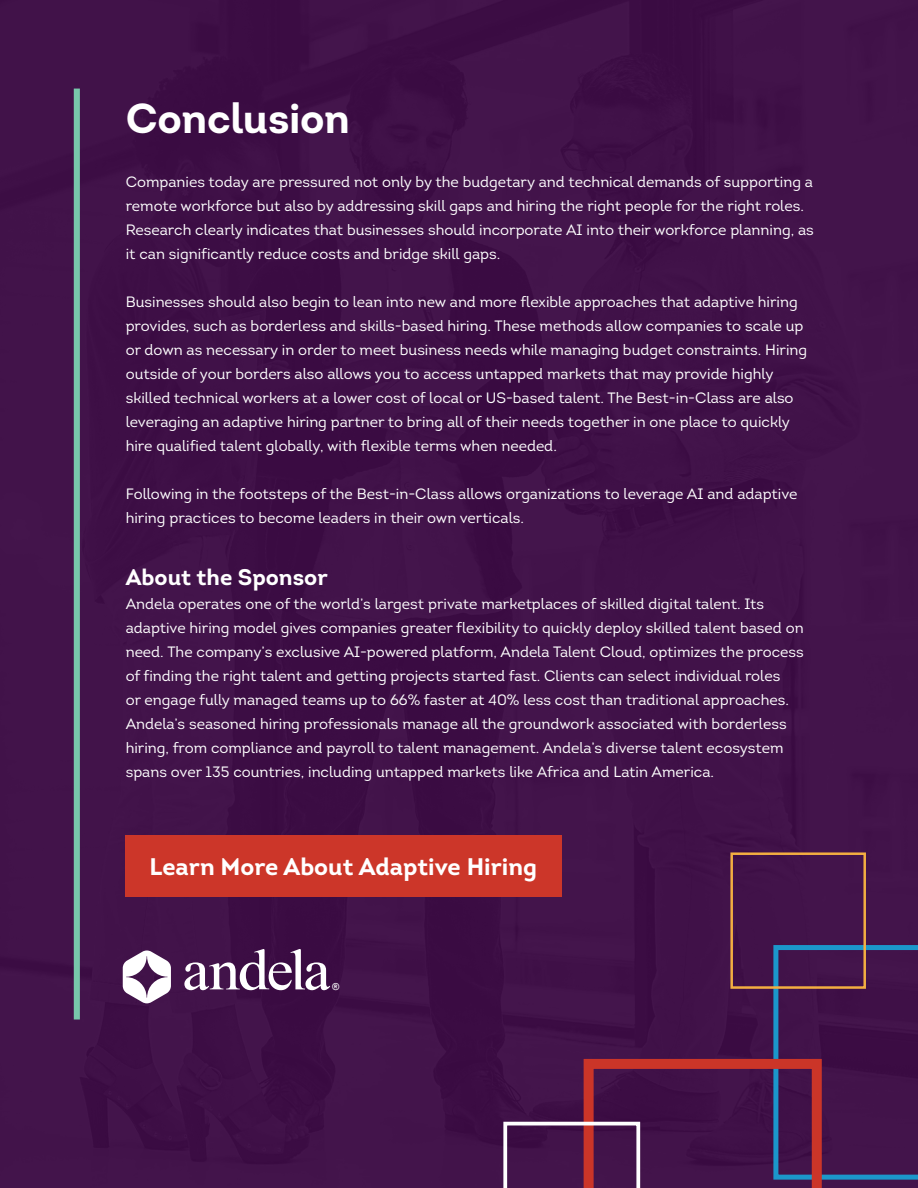
<style>
.page{position:relative;width:918px;height:1188px;background:#3b0c43}
.page>*{position:absolute;margin:0;border:0;box-sizing:border-box;transform-origin:0 0}
.t1{font:700 42px "Intro";letter-spacing:-.01em;color:#fff}
.t2{font:700 24px "Intro";color:#fff}
.t3{font:700 22.5px "Intro";color:#fff}
.t4{font:15px/24px "Intro";color:#fff}
.t5{font:15px "Corbel";color:#fff}
</style>
<div class="page">
<div style="left:730px;top:852px;width:136px;height:137px;border:3px solid #f3ae41"></div>
<svg style="left:503px;top:945px;width:415px;height:243px"></svg>
<div style="left:74px;top:89px;width:6px;height:931px;background:#78c7ab"></div>
<div style="left:125px;top:835px;width:437px;height:62px;background:#cc3629"></div>
<svg style="left:184px;top:949px;width:146px;height:41px"></svg>
<svg style="left:123px;top:950px;width:48px;height:53px"></svg>
<h1 class="t1" style="left:126px;top:91px;width:226px">Conclusion</h1>
<p class="t4" style="left:126px;top:170px;width:690px">Companies today are pressured not only by the budgetary and technical demands of supporting a remote workforce but also by addressing skill gaps and hiring the right people for the right roles.<br>Research clearly indicates that businesses should incorporate AI into their workforce planning, as it can significantly reduce costs and bridge skill gaps.</p>
<p class="t4" style="left:126px;top:290px;width:683px">Businesses should also begin to lean into new and more flexible approaches that adaptive hiring provides, such as borderless and skills-based hiring. These methods allow companies to scale up or down as necessary in order to meet business needs while managing budget constraints. Hiring outside of your borders also allows you to access untapped markets that may provide highly skilled technical workers at a lower cost of local or US-based talent. The Best-in-Class are also leveraging an adaptive hiring partner to bring all of their needs together in one place to quickly hire qualified talent globally, with flexible terms when needed.</p>
<p class="t4" style="left:126px;top:482px;width:673px">Following in the footsteps of the Best-in-Class allows organizations to leverage AI and adaptive hiring practices to become leaders in their own verticals.</p>
<h3 class="t3" style="left:126px;top:562px;width:204px">About the Sponsor</h3>
<p class="t4" style="left:126px;top:591px;width:680px">Andela operates one of the world’s largest private marketplaces of skilled digital talent. Its adaptive hiring model gives companies greater flexibility to quickly deploy skilled talent based on need. The company’s exclusive AI-powered platform, Andela Talent Cloud, optimizes the process of finding the right talent and getting projects started fast. Clients can select individual roles<br>or engage fully managed teams up to 66% faster at 40% less cost than traditional approaches.<br>Andela’s seasoned hiring professionals manage all the groundwork associated with borderless hiring, from compliance and payroll to talent management. Andela’s diverse talent ecosystem spans over 135 countries, including untapped markets like Africa and Latin America.</p>
<h2 class="t2" style="left:149px;top:851px;width:389px">Learn More About Adaptive Hiring</h2>
<p class="t5" style="left:331px;top:979px;width:11px">®</p>
</div>
